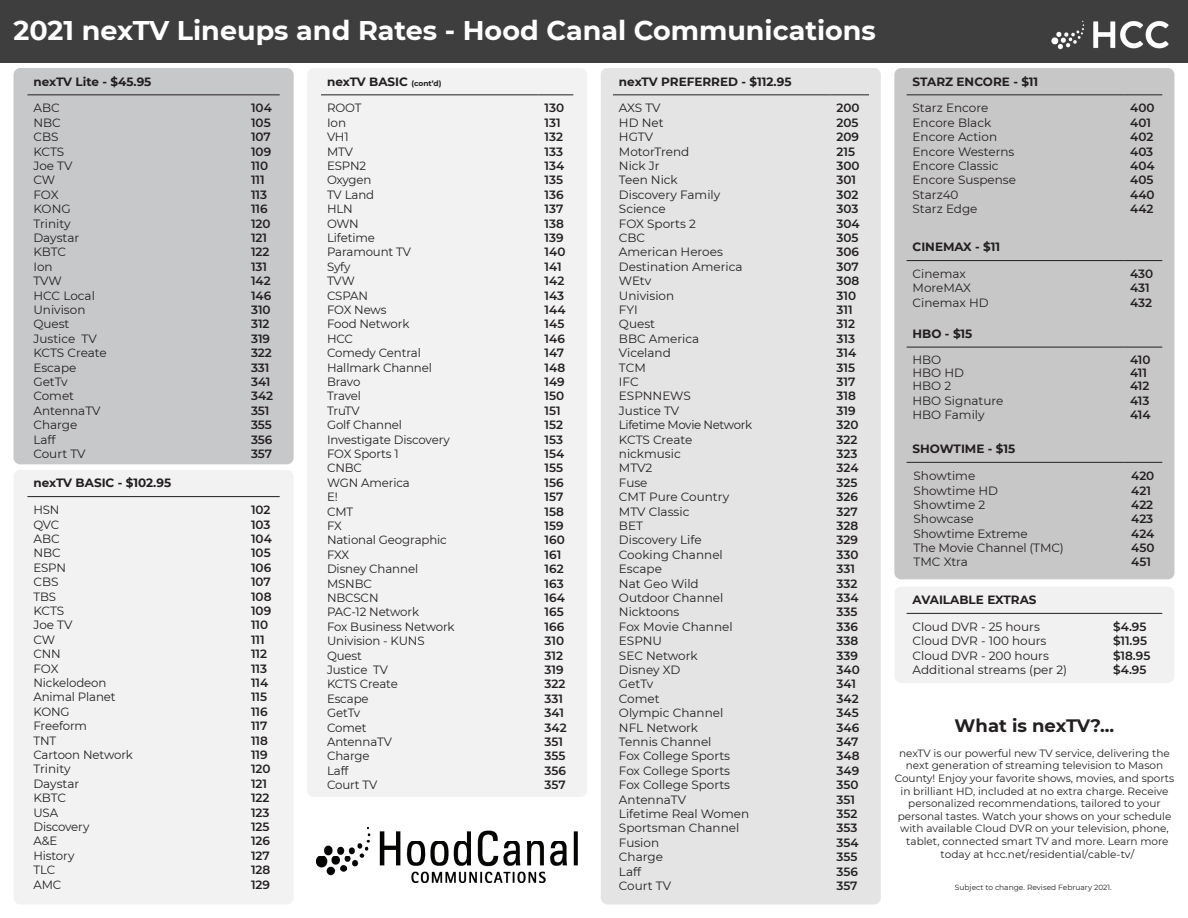
<style>
.page{position:relative;width:1188px;height:918px;background:#fff}
.page>*{position:absolute;margin:0;border:0;box-sizing:border-box;transform-origin:0 0}
.t1{font:700 27px "Montserrat";color:#fff}
.t2{font:700 18px "Montserrat";color:#231f20}
.t3{font:12px/14.4px "Montserrat";letter-spacing:-.005em;color:#231f20}
.t4{font:600 12px/14.4px "Montserrat";color:#231f20}
.t5{font:700 12px "Montserrat";color:#231f20}
.t6{font:10.5px/12.6px "Montserrat";color:#231f20;text-align:center}
.t7{font:7.5px "Montserrat";color:#231f20}
.s1{font-size:7.5px}
</style>
<div class="page">
<div style="left:601px;top:68px;width:280px;height:836px;background:#e4e4e5;border-radius:7px"></div>
<div style="left:14px;top:470px;width:280px;height:435px;background:#f2f2f3;border-radius:7px"></div>
<div style="left:307px;top:68px;width:280px;height:729px;background:#f2f2f3;border-radius:7px"></div>
<div style="left:14px;top:68px;width:280px;height:396px;background:#c7c8ca;border-radius:7px"></div>
<div style="left:0;top:0;width:1188px;height:63px;background:#3e3e3f"></div>
<img style="left:1051px;top:20px;width:118px;height:30px">
<hr style="left:27px;top:94px;width:218px;height:1px;background:#231f20">
<hr style="left:245px;top:94px;width:35px;height:1px;background:#231f20">
<hr style="left:321px;top:94px;width:218px;height:1px;background:#231f20">
<hr style="left:539px;top:94px;width:34px;height:1px;background:#231f20">
<hr style="left:613px;top:94px;width:218px;height:1px;background:#231f20">
<hr style="left:831px;top:94px;width:38px;height:1px;background:#231f20">
<hr style="left:27px;top:496px;width:218px;height:1px;background:#231f20">
<hr style="left:245px;top:496px;width:35px;height:1px;background:#231f20">
<img style="left:317px;top:827px;width:260px;height:55px">
<div style="left:894px;top:587px;width:280px;height:96px;background:#f2f1f1;border-radius:7px"></div>
<hr style="left:907px;top:613px;width:200px;height:1px;background:#231f20">
<hr style="left:1107px;top:613px;width:55px;height:1px;background:#231f20">
<div style="left:894px;top:68px;width:280px;height:511px;background:#c8c7c7;border-radius:7px"></div>
<hr style="left:907px;top:94px;width:217px;height:1px;background:#231f20">
<hr style="left:1124px;top:94px;width:38px;height:1px;background:#231f20">
<hr style="left:907px;top:347px;width:217px;height:1px;background:#231f20">
<hr style="left:1124px;top:347px;width:38px;height:1px;background:#231f20">
<hr style="left:907px;top:462px;width:217px;height:1px;background:#231f20">
<hr style="left:1124px;top:462px;width:38px;height:1px;background:#231f20">
<hr style="left:907px;top:260px;width:217px;height:1px;background:#231f20">
<hr style="left:1124px;top:260px;width:38px;height:1px;background:#231f20">
<h1 class="t1" style="left:14px;top:11px;width:864px">2021 nexTV Lineups and Rates - Hood Canal Communications</h1>
<p class="t5" style="left:33px;top:73px;width:120px">nexTV Lite - $45.95</p>
<p class="t3" style="left:33px;top:101px;width:75px">ABC<br>NBC<br>CBS<br>KCTS<br>Joe TV<br>CW<br>FOX<br>KONG<br>Trinity<br>Daystar<br>KBTC<br>Ion<br>TVW<br>HCC Local<br>Univison<br>Quest<br>Justice TV<br>KCTS Create<br>Escape<br>GetTv<br>Comet<br>AntennaTV<br>Charge<br>Laff<br>Court TV</p>
<p class="t4" style="left:251px;top:100px;width:24px">104<br>105<br>107<br>109<br>110<br>111<br>113<br>116<br>120<br>121<br>122<br>131<br>142<br>146<br>310<br>312<br>319<br>322<br>331<br>341<br>342<br>351<br>355<br>356<br>357</p>
<p class="t5" style="left:619px;top:73px;width:174px">nexTV PREFERRED - $112.95</p>
<p class="t3" style="left:619px;top:101px;width:135px">AXS TV<br>HD Net<br>HGTV<br>MotorTrend<br>Nick Jr<br>Teen Nick<br>Discovery Family<br>Science<br>FOX Sports 2<br>CBC<br>American Heroes<br>Destination America<br>WEtv<br>Univision<br>FYI<br>Quest<br>BBC America<br>Viceland<br>TCM<br>IFC<br>ESPNNEWS<br>Justice TV<br>Lifetime Movie Network<br>KCTS Create nickmusic<br>MTV2<br>Fuse<br>CMT Pure Country<br>MTV Classic<br>BET<br>Discovery Life<br>Cooking Channel<br>Escape<br>Nat Geo Wild<br>Outdoor Channel<br>Nicktoons<br>Fox Movie Channel<br>ESPNU<br>SEC Network<br>Disney XD<br>GetTv<br>Comet<br>Olympic Channel<br>NFL Network<br>Tennis Channel<br>Fox College Sports<br>Fox College Sports<br>Fox College Sports<br>AntennaTV<br>Lifetime Real Women<br>Sportsman Channel<br>Fusion<br>Charge<br>Laff<br>Court TV</p>
<p class="t4" style="left:837px;top:100px;width:25px">200<br>205<br>209<br>215<br>300<br>301<br>302<br>303<br>304<br>305<br>306<br>307<br>308<br>310<br>311<br>312<br>313<br>314<br>315<br>317<br>318<br>319<br>320<br>322<br>323<br>324<br>325<br>326<br>327<br>328<br>329<br>330<br>331<br>332<br>334<br>335<br>336<br>338<br>339<br>340<br>341<br>342<br>345<br>346<br>347<br>348<br>349<br>350<br>351<br>352<br>353<br>354<br>355<br>356<br>357</p>
<p class="t5" style="left:327px;top:73px;width:116px">nexTV BASIC <span class="s1">(cont’d)</span></p>
<p class="t3" style="left:327px;top:101px;width:129px">ROOT<br>Ion<br>VH1<br>MTV<br>ESPN2<br>Oxygen<br>TV Land<br>HLN<br>OWN<br>Lifetime<br>Paramount TV<br>Syfy<br>TVW<br>CSPAN<br>FOX News<br>Food Network<br>HCC<br>Comedy Central<br>Hallmark Channel<br>Bravo<br>Travel<br>TruTV<br>Golf Channel<br>Investigate Discovery<br>FOX Sports 1<br>CNBC<br>WGN America<br>E!<br>CMT<br>FX<br>National Geographic<br>FXX<br>Disney Channel<br>MSNBC<br>NBCSCN<br>PAC-12 Network<br>Fox Business Network<br>Univision - KUNS<br>Quest<br>Justice TV<br>KCTS Create<br>Escape<br>GetTv<br>Comet<br>AntennaTV<br>Charge<br>Laff<br>Court TV</p>
<p class="t4" style="left:545px;top:100px;width:24px">130<br>131<br>132<br>133<br>134<br>135<br>136<br>137<br>138<br>139<br>140<br>141<br>142<br>143<br>144<br>145<br>146<br>147<br>148<br>149<br>150<br>151<br>152<br>153<br>154<br>155<br>156<br>157<br>158<br>159<br>160<br>161<br>162<br>163<br>164<br>165<br>166<br>310<br>312<br>319<br>322<br>331<br>341<br>342<br>351<br>355<br>356<br>357</p>
<p class="t5" style="left:33px;top:475px;width:139px">nexTV BASIC - $102.95</p>
<p class="t3" style="left:33px;top:502px;width:101px">HSN<br>QVC<br>ABC<br>NBC<br>ESPN<br>CBS<br>TBS<br>KCTS<br>Joe TV<br>CW<br>CNN<br>FOX<br>Nickelodeon<br>Animal Planet<br>KONG<br>Freeform<br>TNT<br>Cartoon Network<br>Trinity<br>Daystar<br>KBTC<br>USA<br>Discovery<br>A&amp;E<br>History<br>TLC<br>AMC</p>
<p class="t4" style="left:251px;top:502px;width:22px">102<br>103<br>104<br>105<br>106<br>107<br>108<br>109<br>110<br>111<br>112<br>113<br>114<br>115<br>116<br>117<br>118<br>119<br>120<br>121<br>122<br>123<br>125<br>126<br>127<br>128<br>129</p>
<p class="t5" style="left:913px;top:73px;width:127px">STARZ ENCORE - $11</p>
<p class="t3" style="left:913px;top:101px;width:105px">Starz Encore<br>Encore Black<br>Encore Action<br>Encore Westerns<br>Encore Classic<br>Encore Suspense<br>Starz40<br>Starz Edge</p>
<p class="t4" style="left:1130px;top:100px;width:26px">400<br>401<br>402<br>403<br>404<br>405<br>440<br>442</p>
<p class="t5" style="left:913px;top:238px;width:89px">CINEMAX - $11</p>
<p class="t3" style="left:913px;top:266px;width:60px">Cinemax<br>MoreMAX</p>
<p class="t4" style="left:1130px;top:266px;width:25px">430<br>431</p>
<p class="t3" style="left:912px;top:295px;width:78px">Cinemax HD</p>
<p class="t4" style="left:1130px;top:295px;width:23px">432</p>
<p class="t5" style="left:913px;top:325px;width:61px">HBO - $15</p>
<p class="t4" style="left:1130px;top:352px;width:22px">410</p>
<p class="t4" style="left:1130px;top:378px;width:22px;text-align:justify">412<br>413<br>414</p>
<p class="t3" style="left:912px;top:352px;width:30px">HBO</p>
<p class="t3" style="left:912px;top:378px;width:92px">HBO 2<br>HBO Signature<br>HBO Family</p>
<p class="t3" style="left:913px;top:365px;width:53px">HBO HD</p>
<p class="t4" style="left:1130px;top:365px;width:19px">411</p>
<p class="t5" style="left:913px;top:440px;width:104px">SHOWTIME - $15</p>
<p class="t3" style="left:914px;top:468px;width:63px">Showtime</p>
<p class="t3" style="left:914px;top:497px;width:152px">Showtime 2<br>Showcase<br>Showtime Extreme<br>The Movie Channel (TMC)<br>TMC Xtra</p>
<p class="t4" style="left:1131px;top:468px;width:25px">420</p>
<p class="t4" style="left:1131px;top:497px;width:25px;text-align:justify">422<br>423<br>424<br>450<br>451</p>
<p class="t3" style="left:914px;top:483px;width:86px">Showtime HD</p>
<p class="t4" style="left:1131px;top:483px;width:21px">421</p>
<p class="t5" style="left:913px;top:591px;width:126px">AVAILABLE EXTRAS</p>
<p class="t3" style="left:913px;top:619px;width:156px">Cloud DVR - 25 hours<br>Cloud DVR - 100 hours<br>Cloud DVR - 200 hours<br>Additional streams (per 2)</p>
<p class="t4" style="left:1113px;top:619px;width:39px">$4.95 $11.95 $18.95 $4.95</p>
<h2 class="t2" style="left:955px;top:712px;width:161px">What is nexTV?...</h2>
<p class="t6" style="left:895px;top:746px;width:281px">nexTV is our powerful new TV service, delivering the next generation of streaming television to Mason County! Enjoy your favorite shows, movies, and sports in brilliant HD, included at no extra charge. Receive personalized recommendations, tailored to your personal tastes. Watch your shows on your schedule with available Cloud DVR on your television, phone, tablet, connected smart TV and more. Learn more today at hcc.net/residential/cable-tv/</p>
<p class="t7" style="left:955px;top:882px;width:158px">Subject to change. Revised February 2021.</p>
</div>
